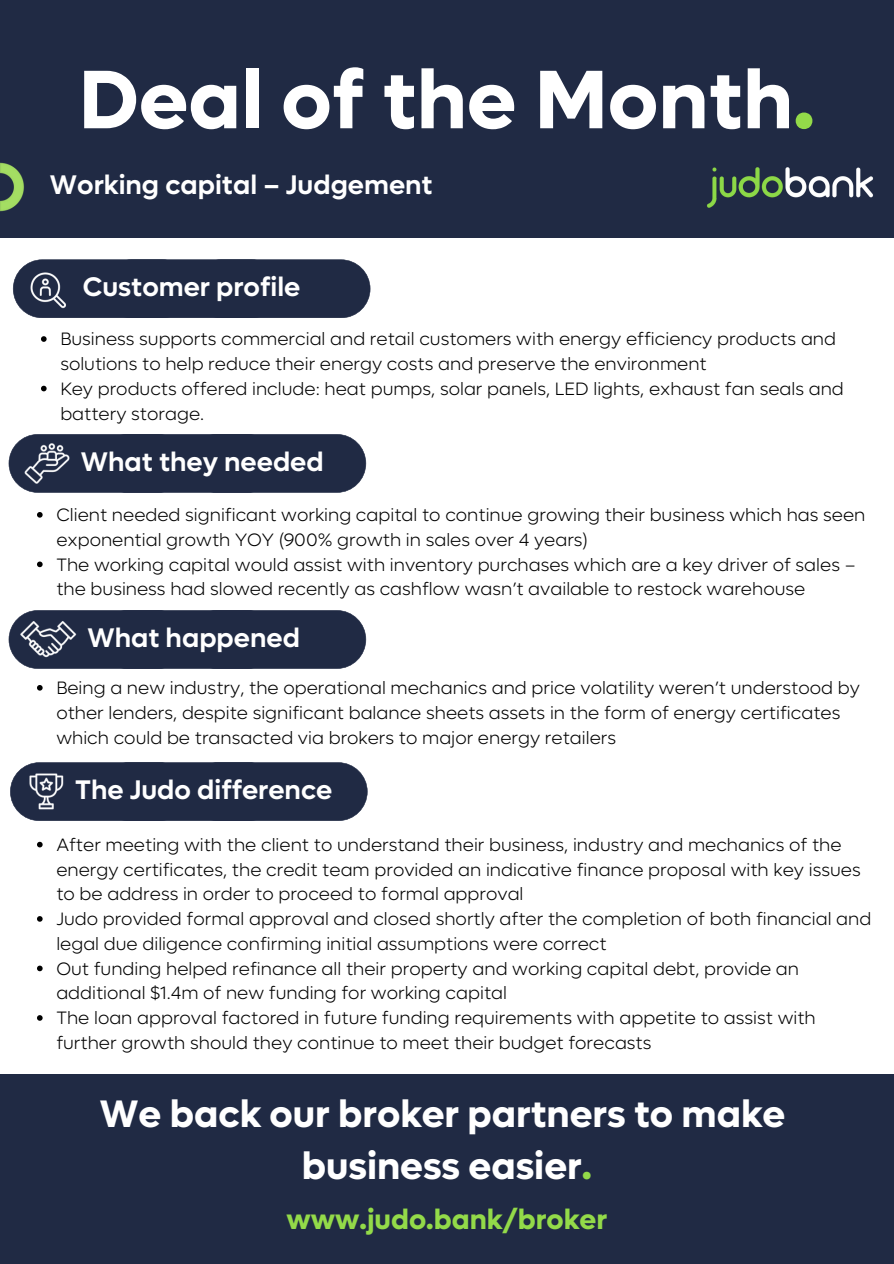
<style>
.page{position:relative;width:894px;height:1264px;background:#fff}
.page>*{position:absolute;margin:0;border:0;box-sizing:border-box;transform-origin:0 0}
.t1{font:700 83.25px "Lufga JB";color:#fff}
.t2{font:700 38.4px "Lufga JB";color:#fff}
.t3{font:700 28.35px "Lufga JB";color:#93da49}
.t4{font:600 27px "Lufga JB";color:#fff}
.t5{font:300 18px/24.8px "Lufga JB";color:#000}
.s1{color:#93da49}
</style>
<div class="page">
<div style="left:0;top:0;width:893px;height:237px;background:#202a44"></div>
<div style="left:0;top:1074px;width:893px;height:189px;background:#202a44"></div>
<img style="left:707px;top:167px;width:166px;height:41px">
<div style="left:114px;top:259px;width:256px;height:59px;background:#202a44"></div>
<img style="left:0;top:237px;width:114px;height:81px">
<div style="left:111px;top:434px;width:255px;height:58px;background:#202a44"></div>
<img style="left:8px;top:434px;width:103px;height:84px">
<div style="left:112px;top:762px;width:255px;height:58px;background:#202a44"></div>
<img style="left:10px;top:762px;width:102px;height:86px">
<svg style="left:37px;top:512px;width:6px;height:5px"></svg>
<svg style="left:37px;top:561px;width:6px;height:6px"></svg>
<div style="left:113px;top:610px;width:253px;height:58px;background:#202a44"></div>
<img style="left:8px;top:610px;width:105px;height:81px">
<img style="left:0;top:162px;width:24px;height:50px">
<svg style="left:41px;top:336px;width:6px;height:6px"></svg>
<svg style="left:41px;top:386px;width:6px;height:5px"></svg>
<svg style="left:37px;top:685px;width:6px;height:5px"></svg>
<svg style="left:37px;top:841px;width:6px;height:6px"></svg>
<svg style="left:37px;top:916px;width:6px;height:5px"></svg>
<svg style="left:37px;top:965px;width:6px;height:6px"></svg>
<svg style="left:37px;top:1015px;width:6px;height:5px"></svg>
<p class="t1" style="left:79px;top:47px;width:737px">Deal of the Month<span class="s1">.</span></p>
<p class="t4" style="left:50px;top:168px;width:384px">Working capital – Judgement</p>
<p class="t4" style="left:83px;top:270px;width:219px">Customer profile</p>
<p class="t5" style="left:60px;top:327px;width:777px">Business supports commercial and retail customers with energy efficiency products and solutions to help reduce their energy costs and preserve the environment</p>
<p class="t5" style="left:60px;top:376px;width:784px">Key products offered include: heat pumps, solar panels, LED lights, exhaust fan seals and battery storage.</p>
<p class="t4" style="left:81px;top:444px;width:244px">What they needed</p>
<p class="t5" style="left:56px;top:503px;width:810px">Client needed significant working capital to continue growing their business which has seen exponential growth YOY (900% growth in sales over 4 years)</p>
<p class="t5" style="left:56px;top:552px;width:800px">The working capital would assist with inventory purchases which are a key driver of sales – the business had slowed recently as cashflow wasn’t available to restock warehouse</p>
<p class="t4" style="left:87px;top:621px;width:214px">What happened</p>
<p class="t5" style="left:56px;top:676px;width:804px">Being a new industry, the operational mechanics and price volatility weren’t understood by other lenders, despite significant balance sheets assets in the form of energy certificates which could be transacted via brokers to major energy retailers</p>
<p class="t4" style="left:75px;top:772px;width:259px">The Judo difference</p>
<p class="t5" style="left:56px;top:832px;width:805px">After meeting with the client to understand their business, industry and mechanics of the energy certificates, the credit team provided an indicative finance proposal with key issues to be address in order to proceed to formal approval</p>
<p class="t5" style="left:56px;top:907px;width:816px">Judo provided formal approval and closed shortly after the completion of both financial and legal due diligence confirming initial assumptions were correct</p>
<p class="t5" style="left:56px;top:956px;width:744px">Out funding helped refinance all their property and working capital debt, provide an additional $1.4m of new funding for working capital</p>
<p class="t5" style="left:56px;top:1006px;width:760px">The loan approval factored in future funding requirements with appetite to assist with further growth should they continue to meet their budget forecasts</p>
<p class="t2" style="left:100px;top:1089px;width:686px">We back our broker partners to make</p>
<p class="t2" style="left:302px;top:1142px;width:291px">business easier<span class="s1">.</span></p>
<p class="t3" style="left:286px;top:1201px;width:322px">www.judo.bank/broker</p>
</div>
